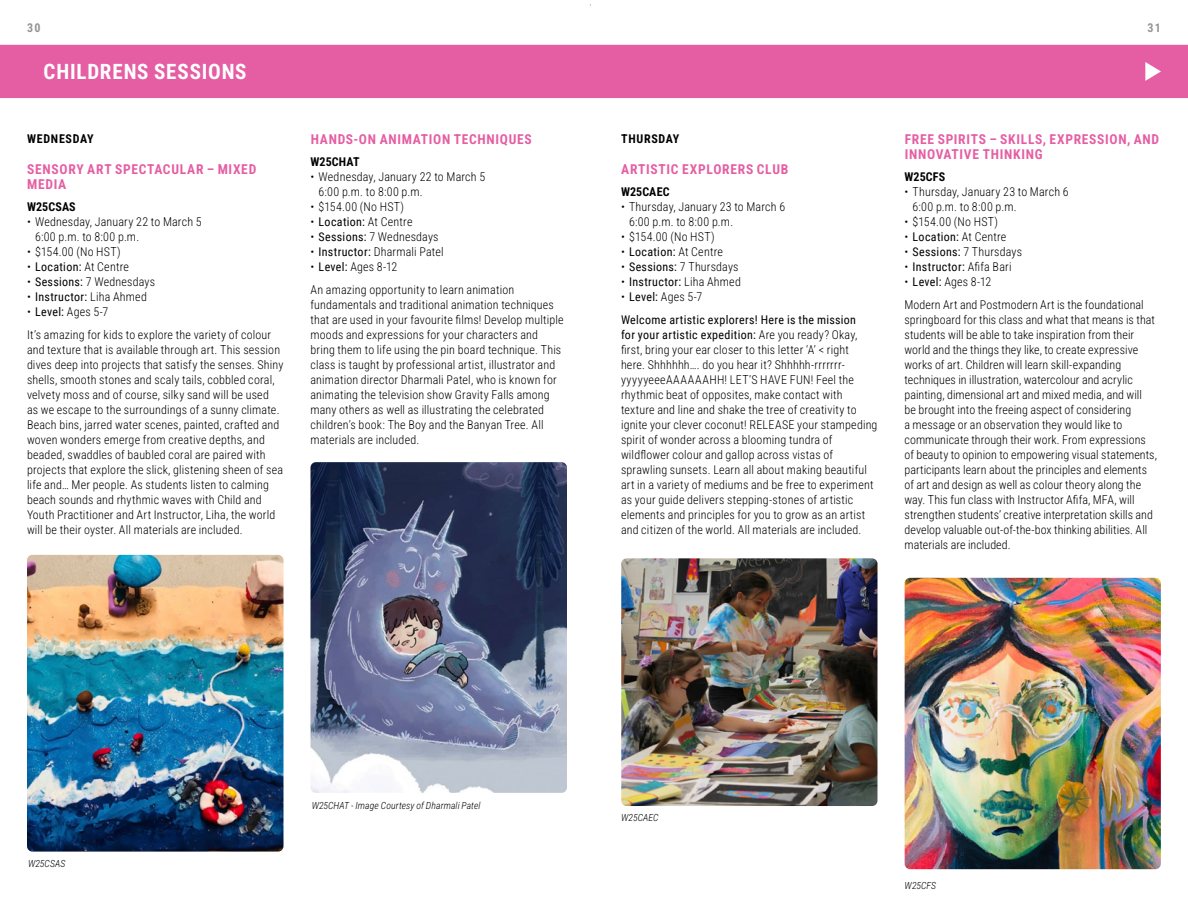
<style>
.page{position:relative;width:1188px;height:918px;background:#fff}
.page>*{position:absolute;margin:0;border:0;box-sizing:border-box;transform-origin:0 0}
.t1{font:700 21px "Roboto Condensed";letter-spacing:.04em;color:#fff}
.t2{font:700 13.5px/15px "Roboto Condensed";letter-spacing:.05em;color:#e55ea3}
.t3{font:300 12px/15px "Roboto Condensed";letter-spacing:.01em;color:#000}
.t4{font:12px/23.2px "Roboto Condensed";letter-spacing:.03em;color:#000}
.t5{font:700 12px "Roboto Condensed";letter-spacing:.01em;color:#000}
.t6{font:700 12px "Roboto Condensed";letter-spacing:.055em;color:#000}
.t7{font:700 12px "Roboto Condensed";color:#939498}
.t8{font:italic 300 9.75px "Roboto Condensed";letter-spacing:.01em;color:#000}
.s1{font-weight:400}
.s2{font-weight:300}
</style>
<div class="page">
<img style="left:27px;top:555px;width:257px;height:297px">
<img style="left:310px;top:462px;width:257px;height:331px">
<div style="left:0;top:45px;width:1188px;height:53px;background:#e55ea3"></div>
<img style="left:621px;top:558px;width:257px;height:248px">
<img style="left:905px;top:578px;width:256px;height:291px">
<svg style="left:1145px;top:62px;width:16px;height:19px"></svg>
<p class="t7" style="left:27px;top:20px;width:15px">30</p>
<p class="t7" style="left:1148px;top:20px;width:15px">31</p>
<h1 class="t1" style="left:44px;top:57px;width:205px">CHILDRENS SESSIONS</h1>
<p class="t6" style="left:27px;top:130px;width:68px">WEDNESDAY</p>
<p class="t2" style="left:27px;top:161px;width:231px">SENSORY ART SPECTACULAR – MIXED<br>MEDIA</p>
<p class="t5" style="left:27px;top:198px;width:50px">W25CSAS</p>
<p class="t3" style="left:35px;top:214px;width:168px;text-indent:-8px">• Wednesday, January 22 to March 5<br>6:00 p.m. to 8:00 p.m.</p>
<p class="t3" style="left:27px;top:244px;width:95px">• $154.00 (No HST)</p>
<p class="t3" style="left:27px;top:259px;width:103px">• <span class="s1">Location:</span> At Centre</p>
<p class="t3" style="left:27px;top:274px;width:130px">• <span class="s1">Sessions:</span> 7 Wednesdays</p>
<p class="t4" style="left:27px;top:284px;width:121px"><span class="s2">•</span> Instructor: <span class="s2">Liha Ahmed</span></p>
<p class="t3" style="left:27px;top:299px;width:246px;line-height:23.2px">• <span class="s1">Level:</span> Ages 5-7<br>It’s amazing for kids to explore the variety of colour</p>
<p class="t3" style="left:27px;top:342px;width:258px">and texture that is available through art. This session dives deep into projects that satisfy the senses. Shiny shells, smooth stones and scaly tails, cobbled coral, velvety moss and of course, silky sand will be used<br>as we escape to the surroundings of a sunny climate.<br>Beach bins, jarred water scenes, painted, crafted and woven wonders emerge from creative depths, and beaded, swaddles of baubled coral are paired with projects that explore the slick, glistening sheen of sea life and… Mer people. As students listen to calming beach sounds and rhythmic waves with Child and Youth Practitioner and Art Instructor, Liha, the world will be their oyster. All materials are included.</p>
<p class="t2" style="left:311px;top:131px;width:223px">HANDS-ON ANIMATION TECHNIQUES</p>
<p class="t5" style="left:310px;top:153px;width:51px">W25CHAT</p>
<p class="t3" style="left:319px;top:169px;width:168px;text-indent:-8px">• Wednesday, January 22 to March 5<br>6:00 p.m. to 8:00 p.m.</p>
<p class="t3" style="left:311px;top:199px;width:95px">• $154.00 (No HST)</p>
<p class="t3" style="left:310px;top:214px;width:103px">• <span class="s1">Location:</span> At Centre</p>
<p class="t3" style="left:310px;top:229px;width:130px">• <span class="s1">Sessions:</span> 7 Wednesdays</p>
<p class="t3" style="left:310px;top:244px;width:135px">• <span class="s1">Instructor:</span> Dharmali Patel</p>
<p class="t3" style="left:310px;top:254px;width:205px;line-height:23.2px">• <span class="s1">Level:</span> Ages 8-12<br>An amazing opportunity to learn animation</p>
<p class="t3" style="left:310px;top:297px;width:255px">fundamentals and traditional animation techniques that are used in your favourite films! Develop multiple moods and expressions for your characters and bring them to life using the pin board technique. This class is taught by professional artist, illustrator and animation director Dharmali Patel, who is known for animating the television show Gravity Falls among many others as well as illustrating the celebrated children’s book: The Boy and the Banyan Tree. All materials are included.</p>
<p class="t6" style="left:621px;top:130px;width:60px">THURSDAY</p>
<p class="t2" style="left:621px;top:161px;width:169px">ARTISTIC EXPLORERS CLUB</p>
<p class="t5" style="left:621px;top:183px;width:50px">W25CAEC</p>
<p class="t3" style="left:629px;top:199px;width:158px;text-indent:-8px">• Thursday, January 23 to March 6<br>6:00 p.m. to 8:00 p.m.</p>
<p class="t3" style="left:621px;top:229px;width:95px">• $154.00 (No HST)</p>
<p class="t3" style="left:621px;top:244px;width:103px">• <span class="s1">Location:</span> At Centre</p>
<p class="t3" style="left:621px;top:259px;width:119px">• <span class="s1">Sessions:</span> 7 Thursdays</p>
<p class="t4" style="left:621px;top:269px;width:121px"><span class="s2">•</span> Instructor: <span class="s2">Liha Ahmed</span></p>
<p class="t4" style="left:621px;top:284px;width:237px"><span class="s2">•</span> Level: <span class="s2">Ages 5-7<br></span>Welcome artistic explorers! Here is the mission</p>
<p class="t3" style="left:621px;top:327px;width:258px"><span class="s1">for your artistic expedition:</span> Are you ready? Okay, first, bring your ear closer to this letter ‘A’ &lt; right<br>here. Shhhhhh…. do you hear it? Shhhhh-rrrrrrr&shy;yyyyyeeeAAAAAAHH! LET’S HAVE FUN! Feel the rhythmic beat of opposites, make contact with texture and line and shake the tree of creativity to ignite your clever coconut! RELEASE your stampeding spirit of wonder across a blooming tundra of wildflower colour and gallop across vistas of sprawling sunsets. Learn all about making beautiful art in a variety of mediums and be free to experiment as your guide delivers stepping-stones of artistic elements and principles for you to grow as an artist and citizen of the world. All materials are included.</p>
<p class="t2" style="left:905px;top:131px;width:256px">FREE SPIRITS – SKILLS, EXPRESSION, AND<br>INNOVATIVE THINKING</p>
<p class="t5" style="left:904px;top:168px;width:42px">W25CFS</p>
<p class="t3" style="left:913px;top:184px;width:158px;text-indent:-8px">• Thursday, January 23 to March 6<br>6:00 p.m. to 8:00 p.m.</p>
<p class="t3" style="left:904px;top:214px;width:95px">• $154.00 (No HST)</p>
<p class="t3" style="left:904px;top:229px;width:103px">• <span class="s1">Location:</span> At Centre</p>
<p class="t3" style="left:904px;top:244px;width:119px">• <span class="s1">Sessions:</span> 7 Thursdays</p>
<p class="t4" style="left:904px;top:254px;width:109px"><span class="s2">•</span> Instructor: <span class="s2">Afifa Bari</span></p>
<p class="t3" style="left:904px;top:269px;width:241px;line-height:23.2px">• <span class="s1">Level:</span> Ages 8-12<br>Modern Art and Postmodern Art is the foundational</p>
<p class="t3" style="left:904px;top:312px;width:254px">springboard for this class and what that means is that students will be able to take inspiration from their world and the things they like, to create expressive works of art. Children will learn skill-expanding techniques in illustration, watercolour and acrylic painting, dimensional art and mixed media, and will<br>be brought into the freeing aspect of considering<br>a message or an observation they would like to communicate through their work. From expressions of beauty to opinion to empowering visual statements, participants learn about the principles and elements of art and design as well as colour theory along the way. This fun class with Instructor Afifa, MFA, will strengthen students’ creative interpretation skills and develop valuable out-of-the-box thinking abilities. All materials are included.</p>
<p class="t8" style="left:28px;top:857px;width:39px">W25CSAS</p>
<p class="t8" style="left:312px;top:798px;width:170px">W25CHAT - Image Courtesy of Dharmali Patel</p>
<p class="t8" style="left:621px;top:810px;width:39px">W25CAEC</p>
<p class="t8" style="left:905px;top:878px;width:33px">W25CFS</p>
</div>
